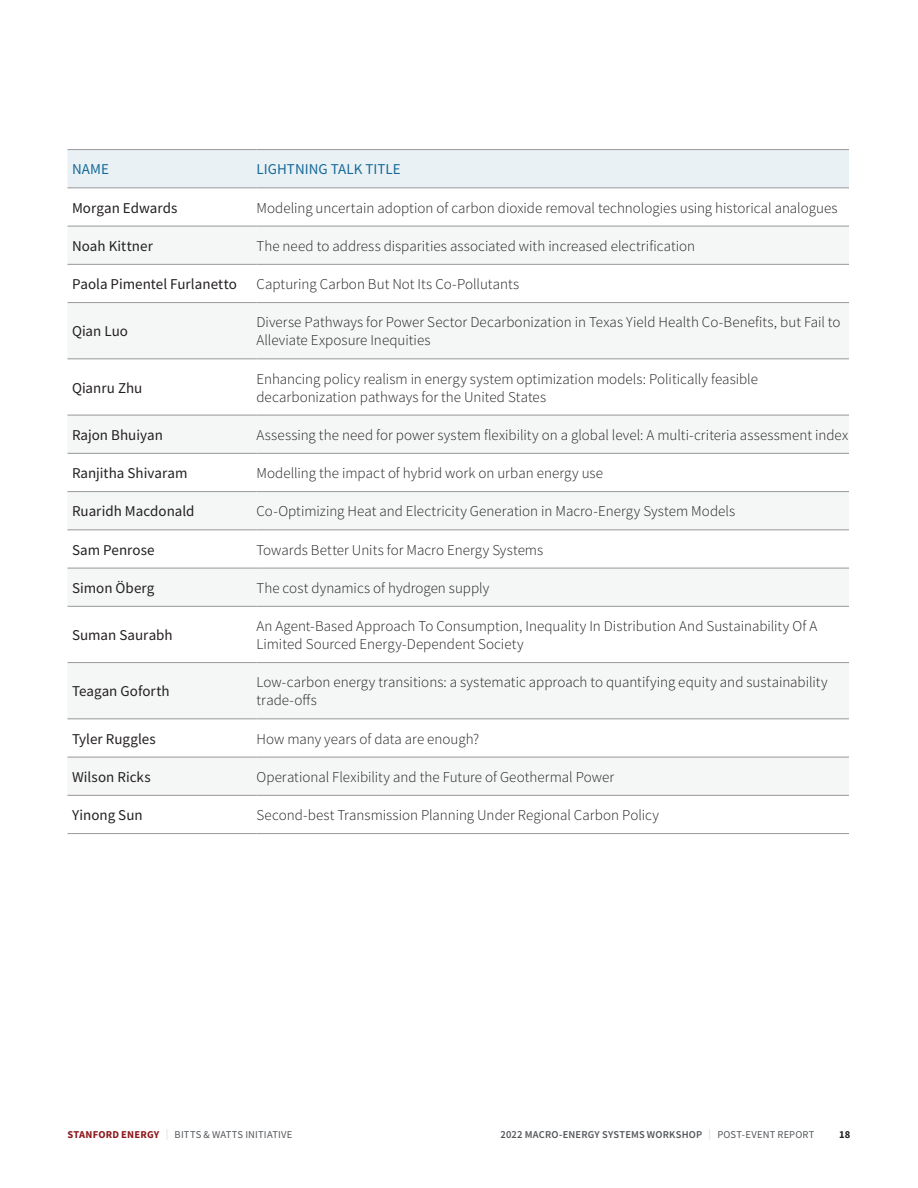
<style>
.page{position:relative;width:918px;height:1188px;background:#fff}
.page>*{position:absolute;margin:0;border:0;box-sizing:border-box;transform-origin:0 0}
.t1{font:300 15px/18px "Source Sans Pro";color:#231f20}
.t2{font:15px "Source Sans Pro";color:#231f20}
.t3{font:15px "Source Sans Pro";color:#176997}
.t4{font:600 10.5px "Source Sans Pro";letter-spacing:.02em;color:#53565a}
.t5{font:10.5px "Source Sans Pro";letter-spacing:.015em;color:#53565a}
.t6{font:700 10.5px "Source Sans Pro";color:#231f20}
.s1{font-weight:700;color:#8c181b}
.s2{color:#dad7cb}
.s3{font-weight:400;color:#dad7cb}
.s4{font-weight:400}
</style>
<div class="page">
<div style="left:68px;top:150px;width:781px;height:38px;background:#e9f1f5"></div>
<svg style="left:68px;top:263px;width:781px;height:532px;fill:#f5f7f7"></svg>
<hr style="left:68px;top:149px;width:188px;height:1px;background:#999799">
<hr style="left:256px;top:149px;width:593px;height:1px;background:#999799">
<hr style="left:68px;top:188px;width:188px;height:1px;background:#999799">
<hr style="left:256px;top:188px;width:593px;height:1px;background:#999799">
<hr style="left:68px;top:226px;width:188px;height:1px;background:#999799">
<hr style="left:256px;top:226px;width:593px;height:1px;background:#999799">
<hr style="left:68px;top:264px;width:188px;height:1px;background:#999799">
<hr style="left:256px;top:264px;width:593px;height:1px;background:#999799">
<hr style="left:68px;top:302px;width:188px;height:1px;background:#999799">
<hr style="left:256px;top:302px;width:593px;height:1px;background:#999799">
<hr style="left:68px;top:359px;width:188px;height:1px;background:#999799">
<hr style="left:256px;top:359px;width:593px;height:1px;background:#999799">
<hr style="left:68px;top:415px;width:188px;height:1px;background:#999799">
<hr style="left:256px;top:415px;width:593px;height:1px;background:#999799">
<hr style="left:68px;top:453px;width:188px;height:1px;background:#999799">
<hr style="left:256px;top:453px;width:593px;height:1px;background:#999799">
<hr style="left:68px;top:491px;width:188px;height:1px;background:#999799">
<hr style="left:256px;top:491px;width:593px;height:1px;background:#999799">
<hr style="left:68px;top:530px;width:188px;height:1px;background:#999799">
<hr style="left:256px;top:530px;width:593px;height:1px;background:#999799">
<hr style="left:68px;top:568px;width:188px;height:1px;background:#999799">
<hr style="left:256px;top:568px;width:593px;height:1px;background:#999799">
<hr style="left:68px;top:606px;width:188px;height:1px;background:#999799">
<hr style="left:256px;top:606px;width:593px;height:1px;background:#999799">
<hr style="left:68px;top:662px;width:188px;height:1px;background:#999799">
<hr style="left:256px;top:662px;width:593px;height:1px;background:#999799">
<hr style="left:68px;top:719px;width:188px;height:1px;background:#999799">
<hr style="left:256px;top:719px;width:593px;height:1px;background:#999799">
<hr style="left:68px;top:757px;width:188px;height:1px;background:#999799">
<hr style="left:256px;top:757px;width:593px;height:1px;background:#999799">
<hr style="left:68px;top:795px;width:188px;height:1px;background:#999799">
<hr style="left:256px;top:795px;width:593px;height:1px;background:#999799">
<hr style="left:68px;top:833px;width:188px;height:1px;background:#999799">
<hr style="left:256px;top:833px;width:593px;height:1px;background:#999799">
<p class="t3" style="left:72px;top:160px;width:39px">NAME</p>
<p class="t3" style="left:256px;top:160px;width:146px">LIGHTNING TALK TITLE</p>
<p class="t2" style="left:72px;top:198px;width:107px">Morgan Edwards</p>
<p class="t1" style="left:256px;top:199px;width:583px">Modeling uncertain adoption of carbon dioxide removal technologies using historical analogues</p>
<p class="t2" style="left:72px;top:236px;width:82px">Noah Kittner</p>
<p class="t1" style="left:256px;top:237px;width:440px">The need to address disparities associated with increased electrification</p>
<p class="t2" style="left:72px;top:275px;width:166px">Paola Pimentel Furlanetto</p>
<p class="t1" style="left:256px;top:275px;width:264px">Capturing Carbon But Not Its Co-Pollutants</p>
<p class="t2" style="left:72px;top:322px;width:58px">Qian Luo</p>
<p class="t1" style="left:256px;top:313px;width:586px">Diverse Pathways for Power Sector Decarbonization in Texas Yield Health Co-Benefits, but Fail to<br>Alleviate Exposure Inequities</p>
<p class="t2" style="left:72px;top:378px;width:72px">Qianru Zhu</p>
<p class="t1" style="left:256px;top:370px;width:503px">Enhancing policy realism in energy system optimization models: Politically feasible decarbonization pathways for the United States</p>
<p class="t2" style="left:72px;top:425px;width:93px">Rajon Bhuiyan</p>
<p class="t1" style="left:256px;top:426px;width:593px">Assessing the need for power system flexibility on a global level: A multi-criteria assessment index</p>
<p class="t2" style="left:72px;top:464px;width:117px">Ranjitha Shivaram</p>
<p class="t1" style="left:256px;top:464px;width:348px">Modelling the impact of hybrid work on urban energy use</p>
<p class="t2" style="left:72px;top:502px;width:124px">Ruaridh Macdonald</p>
<p class="t1" style="left:256px;top:502px;width:480px">Co-Optimizing Heat and Electricity Generation in Macro-Energy System Models</p>
<p class="t2" style="left:72px;top:540px;width:84px">Sam Penrose</p>
<p class="t1" style="left:256px;top:541px;width:288px">Towards Better Units for Macro Energy Systems</p>
<p class="t2" style="left:72px;top:578px;width:84px">Simon Öberg</p>
<p class="t1" style="left:256px;top:579px;width:234px">The cost dynamics of hydrogen supply</p>
<p class="t2" style="left:72px;top:626px;width:102px">Suman Saurabh</p>
<p class="t1" style="left:256px;top:617px;width:562px">An Agent-Based Approach To Consumption, Inequality In Distribution And Sustainability Of A<br>Limited Sourced Energy-Dependent Society</p>
<p class="t2" style="left:72px;top:682px;width:99px">Teagan Goforth</p>
<p class="t1" style="left:256px;top:673px;width:573px">Low-carbon energy transitions: a systematic approach to quantifying equity and sustainability trade-offs</p>
<p class="t2" style="left:72px;top:729px;width:85px">Tyler Ruggles</p>
<p class="t1" style="left:256px;top:730px;width:224px">How many years of data are enough?</p>
<p class="t2" style="left:72px;top:767px;width:80px">Wilson Ricks</p>
<p class="t1" style="left:256px;top:768px;width:359px">Operational Flexibility and the Future of Geothermal Power</p>
<p class="t2" style="left:72px;top:806px;width:72px">Yinong Sun</p>
<p class="t1" style="left:256px;top:806px;width:404px">Second-best Transmission Planning Under Regional Carbon Policy</p>
<p class="t5" style="left:68px;top:1128px;width:226px"><span class="s1">STANFORD ENERGY</span> <span class="s2">|</span> BITTS &amp; WATTS INITIATIVE</p>
<p class="t4" style="left:501px;top:1128px;width:315px">2022 MACRO-ENERGY SYSTEMS WORKSHOP <span class="s3">|</span> <span class="s4">POST-EVENT REPORT</span></p>
<p class="t6" style="left:839px;top:1127px;width:13px">18</p>
</div>
